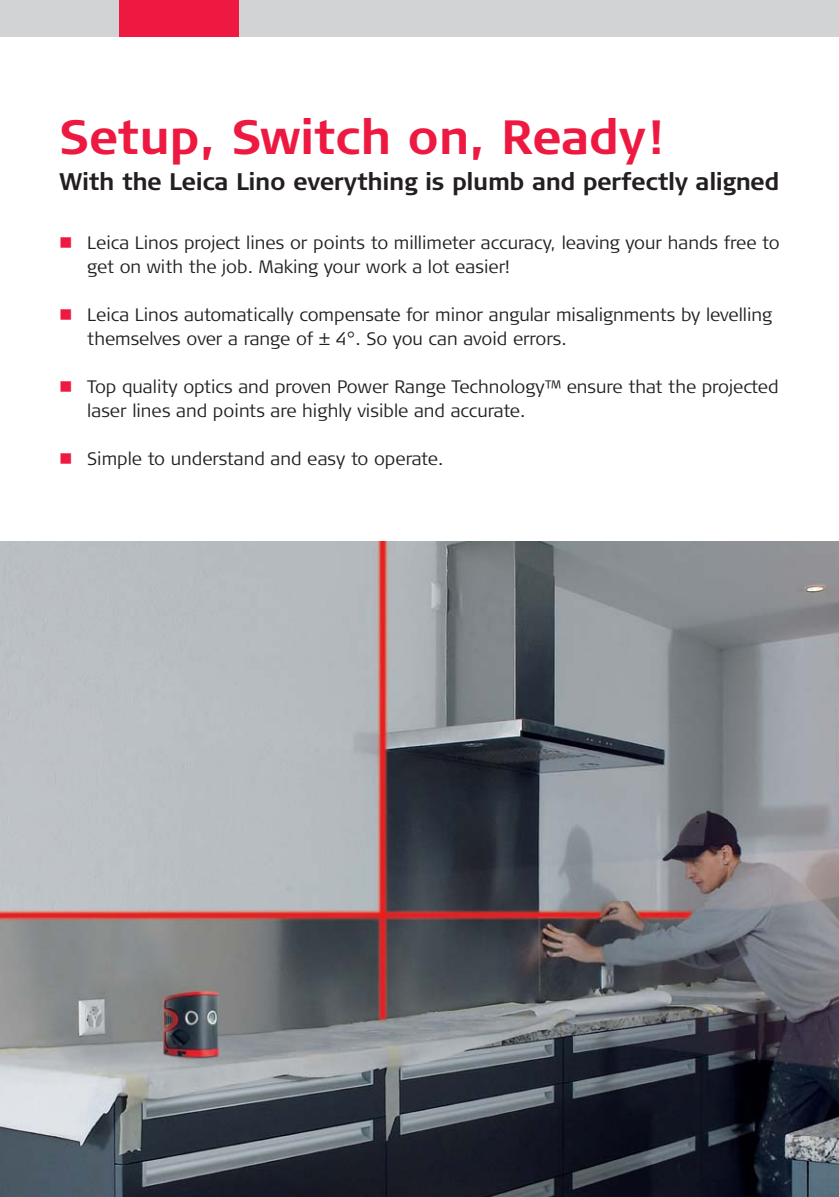
<style>
.page{position:relative;width:839px;height:1197px;background:#fff}
.page>*{position:absolute;margin:0;border:0;box-sizing:border-box;transform-origin:0 0}
.t1{font:700 48px "Signa Column";letter-spacing:-.01em;color:#ed1941}
.t2{font:700 24px "Signa Column";letter-spacing:-.02em;color:#231f20}
.t3{font:300 18px/24px "Signa Column";color:#231f20}
.s1{color:#ed1941}
</style>
<div class="page">
<div style="left:0;top:0;width:839px;height:37px;background:#d1d3d4"></div>
<div style="left:120px;top:0;width:119px;height:37px;background:#ed1941"></div>
<img style="left:0;top:542px;width:839px;height:654px">
<h1 class="t1" style="left:59px;top:116px;width:604px">Setup, Switch on, Ready!</h1>
<h2 class="t2" style="left:59px;top:171px;width:721px">With the Leica Lino everything is plumb and perfectly aligned</h2>
<p class="t3" style="left:87px;top:232px;width:694px;text-indent:-28px"><span class="s1">■</span> Leica Linos project lines or points to millimeter accuracy, leaving your hands free to get on with the job. Making your work a lot easier!</p>
<p class="t3" style="left:87px;top:304px;width:686px;text-indent:-28px"><span class="s1">■</span> Leica Linos automatically compensate for minor angular misalignments by levelling themselves over a range of ± 4°. So you can avoid errors.</p>
<p class="t3" style="left:87px;top:376px;width:692px;text-indent:-28px"><span class="s1">■</span> Top quality optics and proven Power Range Technology™ ensure that the projected laser lines and points are highly visible and accurate.</p>
<p class="t3" style="left:59px;top:448px;width:385px"><span class="s1">■</span> Simple to understand and easy to operate.</p>
</div>
